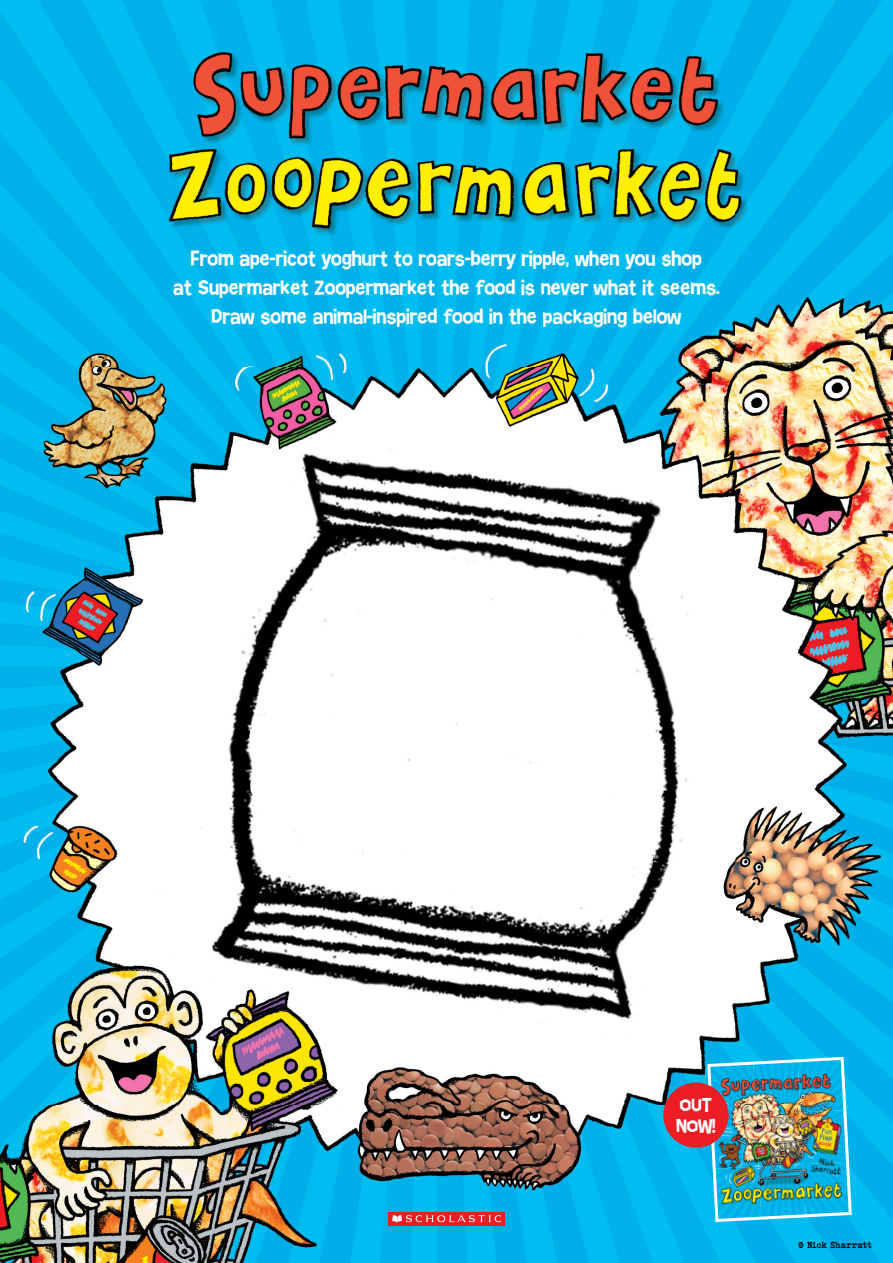
<style>
.page{position:relative;width:893px;height:1263px;background:#fff}
.page>*{position:absolute;margin:0;border:0;box-sizing:border-box;transform-origin:0 0}
.t1{font:24px/28.8px "Ander Hedge";color:#fff;text-align:center}
.t2{font:23.4px/20.9px "Ander Hedge";color:#fff}
.t3{font:9px "Click Clack";color:#000}
</style>
<div class="page">
<img style="left:0;top:0;width:735px;height:1263px">
<img style="left:735px;top:0;width:158px;height:1105px">
<img style="left:841px;top:1105px;width:52px;height:158px">
<img style="left:735px;top:1222px;width:106px;height:41px">
<div style="left:388px;top:1212px;width:117px;height:14px;background:#ed1d24"></div>
<svg style="left:392px;top:1215px;width:109px;height:7px"></svg>
<img style="left:707px;top:1057px;width:145px;height:165px">
<div style="left:663px;top:1082px;width:66px;height:66px;background:#ed1d24;border-radius:50%"></div>
<p class="t1" style="left:173px;top:244px;width:548px">From ape-ricot yoghurt to roars-berry ripple, when you shop<br>at Supermarket Zoopermarket the food is never what it seems.<br>Draw some animal-inspired food in the packaging below</p>
<p class="t2" style="left:676px;top:1094px;width:41px">OUT<br>NOW!</p>
<p class="t3" style="left:798px;top:1240px;width:75px">© Nick Sharratt</p>
</div>
